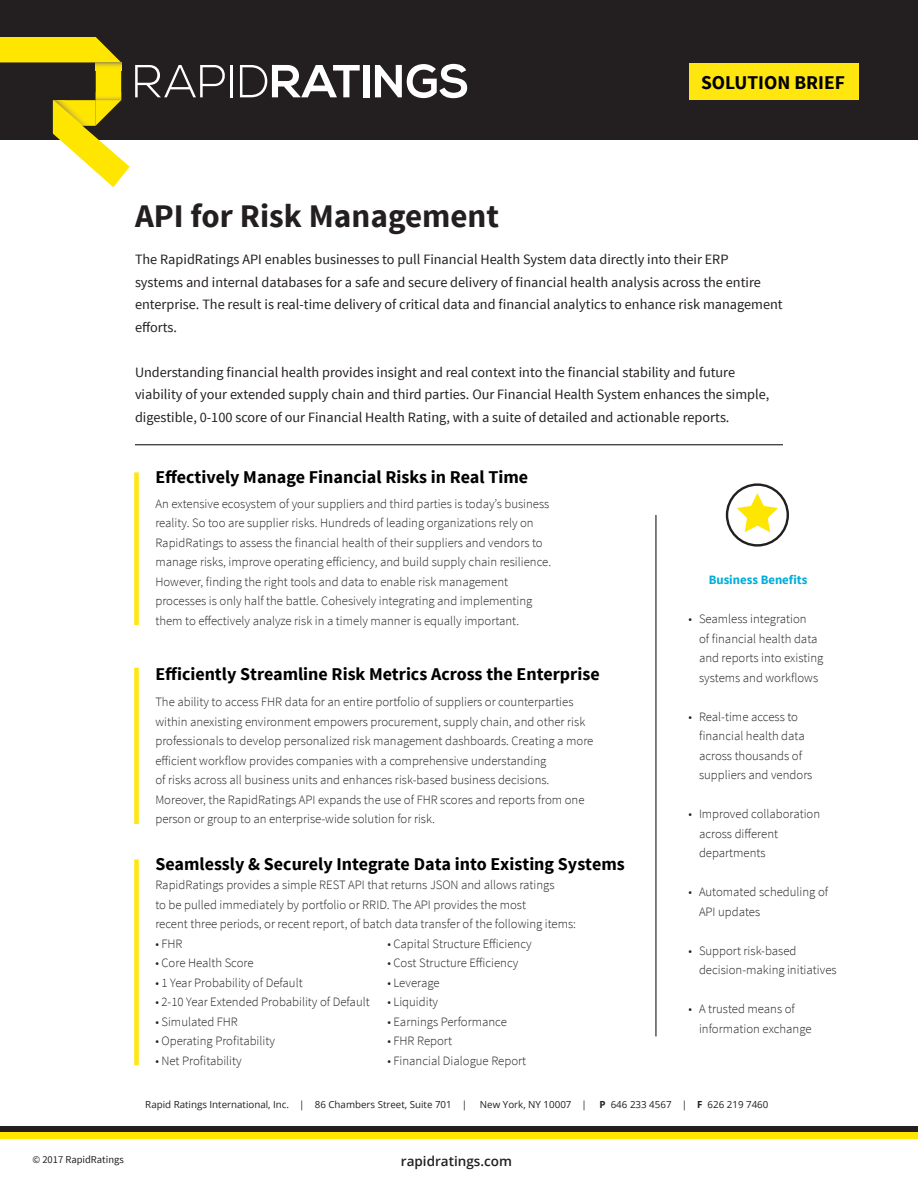
<style>
.page{position:relative;width:918px;height:1188px;background:#fff}
.page>*{position:absolute;margin:0;border:0;box-sizing:border-box;transform-origin:0 0}
.t1{font:700 33px "Source Sans Pro";color:#231f20}
.t2{font:700 19.5px "Source Sans Pro";color:#000}
.t3{font:700 18px "Source Sans Pro";color:#000}
.t4{font:14.25px/22.5px "Source Sans Pro";color:#231f20}
.t5{font:600 13.5px "Open Sans";color:#231f20}
.t6{font:300 12.75px/19.5px "Source Sans Pro";color:#231f20}
.t7{font:700 12.75px "Source Sans Pro";color:#00add8}
.t8{font:10.5px "Source Sans Pro";color:#231f20}
.t9{font:9.75px "Open Sans";color:#231f20}
.s1{font-weight:700}
</style>
<div class="page">
<div style="left:0;top:0;width:918px;height:139px;background:#231f20"></div>
<svg style="left:0;top:37px;width:228px;height:150px"></svg>
<hr style="left:230px;top:65px;width:3px;height:32px;background:#fff">
<svg style="left:240px;top:65px;width:120px;height:32px"></svg>
<div style="left:363px;top:65px;width:6px;height:32px;background:#fff"></div>
<svg style="left:375px;top:64px;width:92px;height:34px"></svg>
<div style="left:0;top:1126px;width:918px;height:6px;background:#231f20"></div>
<div style="left:0;top:1132px;width:918px;height:7px;background:#ffe601"></div>
<hr style="left:135px;top:445px;width:648px;height:1px;background:#000">
<div style="left:134px;top:472px;width:5px;height:153px;background:#ffe60e"></div>
<div style="left:134px;top:668px;width:5px;height:156px;background:#ffe60e"></div>
<div style="left:134px;top:859px;width:5px;height:206px;background:#ffe60e"></div>
<div style="left:689px;top:63px;width:170px;height:37px;background:#ffe60e"></div>
<svg style="left:726px;top:483px;width:63px;height:64px"></svg>
<hr style="left:656px;top:515px;width:1px;height:521px;background:#000">
<p class="t2" style="left:701px;top:70px;width:145px">SOLUTION BRIEF</p>
<p class="t1" style="left:135px;top:195px;width:366px">API for Risk Management</p>
<p class="t4" style="left:135px;top:248px;width:595px">The RapidRatings API enables businesses to pull Financial Health System data directly into their ERP</p>
<p class="t4" style="left:135px;top:271px;width:627px">systems and internal databases for a safe and secure delivery of financial health analysis across the entire</p>
<p class="t4" style="left:135px;top:293px;width:649px">enterprise. The result is real-time delivery of critical data and financial analytics to enhance risk management</p>
<p class="t4" style="left:135px;top:316px;width:44px">efforts.</p>
<p class="t4" style="left:135px;top:361px;width:636px">Understanding financial health provides insight and real context into the financial stability and future viability of your extended supply chain and third parties. Our Financial Health System enhances the simple, digestible, 0-100 score of our Financial Health Rating, with a suite of detailed and actionable reports.</p>
<p class="t3" style="left:155px;top:465px;width:374px">Effectively Manage Financial Risks in Real Time</p>
<p class="t6" style="left:155px;top:494px;width:396px">An extensive ecosystem of your suppliers and third parties is today’s business</p>
<p class="t6" style="left:155px;top:514px;width:380px">reality. So too are supplier risks. Hundreds of leading organizations rely on</p>
<p class="t6" style="left:155px;top:533px;width:389px">RapidRatings to assess the financial health of their suppliers and vendors to</p>
<p class="t6" style="left:155px;top:553px;width:397px">manage risks, improve operating efficiency, and build supply chain resilience.</p>
<p class="t6" style="left:155px;top:572px;width:354px">However, finding the right tools and data to enable risk management</p>
<p class="t6" style="left:155px;top:592px;width:379px">processes is only half the battle. Cohesively integrating and implementing</p>
<p class="t6" style="left:155px;top:611px;width:365px">them to effectively analyze risk in a timely manner is equally important.</p>
<p class="t3" style="left:155px;top:662px;width:446px">Efficiently Streamline Risk Metrics Across the Enterprise</p>
<p class="t6" style="left:155px;top:693px;width:440px">The ability to access FHR data for an entire portfolio of suppliers or counterparties within anexisting environment empowers procurement, supply chain, and other risk professionals to develop personalized risk management dashboards. Creating a more</p>
<p class="t6" style="left:155px;top:751px;width:393px">efficient workflow provides companies with a comprehensive understanding</p>
<p class="t6" style="left:155px;top:771px;width:396px">of risks across all business units and enhances risk-based business decisions.</p>
<p class="t6" style="left:155px;top:790px;width:431px">Moreover, the RapidRatings API expands the use of FHR scores and reports from one person or group to an enterprise-wide solution for risk.</p>
<p class="t3" style="left:155px;top:852px;width:471px">Seamlessly &amp; Securely Integrate Data into Existing Systems</p>
<p class="t6" style="left:155px;top:875px;width:401px">RapidRatings provides a simple REST API that returns JSON and allows ratings</p>
<p class="t6" style="left:155px;top:895px;width:372px">to be pulled immediately by portfolio or RRID. The API provides the most</p>
<p class="t6" style="left:155px;top:914px;width:422px">recent three periods, or recent report, of batch data transfer of the following items:</p>
<p class="t6" style="left:155px;top:934px;width:29px">• FHR</p>
<p class="t6" style="left:155px;top:953px;width:100px">• Core Health Score</p>
<p class="t6" style="left:155px;top:973px;width:149px">• 1 Year Probability of Default</p>
<p class="t6" style="left:155px;top:992px;width:216px">• 2-10 Year Extended Probability of Default</p>
<p class="t6" style="left:155px;top:1012px;width:84px">• Simulated FHR</p>
<p class="t6" style="left:155px;top:1031px;width:121px">• Operating Profitability</p>
<p class="t6" style="left:155px;top:1051px;width:88px">• Net Profitability</p>
<p class="t6" style="left:387px;top:934px;width:146px">• Capital Structure Efficiency</p>
<p class="t6" style="left:387px;top:953px;width:133px">• Cost Structure Efficiency</p>
<p class="t6" style="left:387px;top:973px;width:54px">• Leverage</p>
<p class="t6" style="left:387px;top:992px;width:52px">• Liquidity</p>
<p class="t6" style="left:387px;top:1012px;width:121px">• Earnings Performance</p>
<p class="t6" style="left:387px;top:1031px;width:66px">• FHR Report</p>
<p class="t6" style="left:387px;top:1051px;width:140px">• Financial Dialogue Report</p>
<p class="t7" style="left:709px;top:572px;width:100px">Business Benefits</p>
<p class="t6" style="left:699px;top:609px;width:126px;text-indent:-10px">• Seamless integration<br>of financial health data and reports into existing systems and workflows</p>
<p class="t6" style="left:699px;top:707px;width:115px;text-indent:-10px">• Real-time access to financial health data across thousands of suppliers and vendors</p>
<p class="t6" style="left:699px;top:804px;width:123px;text-indent:-10px">• Improved collaboration across different departments</p>
<p class="t6" style="left:699px;top:882px;width:131px;text-indent:-10px">• Automated scheduling of<br>API updates</p>
<p class="t6" style="left:699px;top:941px;width:139px;text-indent:-10px">• Support risk-based decision-making initiatives</p>
<p class="t6" style="left:699px;top:999px;width:114px;text-indent:-10px">• A trusted means of information exchange</p>
<p class="t9" style="left:145px;top:1097px;width:323px">Rapid Ratings International, Inc. | 86 Chambers Street, Suite 701 |</p>
<p class="t9" style="left:480px;top:1097px;width:109px">New York, NY 10007 |</p>
<p class="t9" style="left:600px;top:1097px;width:170px"><span class="s1">P</span> 646 233 4567 | <span class="s1">F</span> 626 219 7460</p>
<p class="t8" style="left:33px;top:1153px;width:93px">© 2017 RapidRatings</p>
<p class="t5" style="left:401px;top:1151px;width:113px">rapidratings.com</p>
</div>
